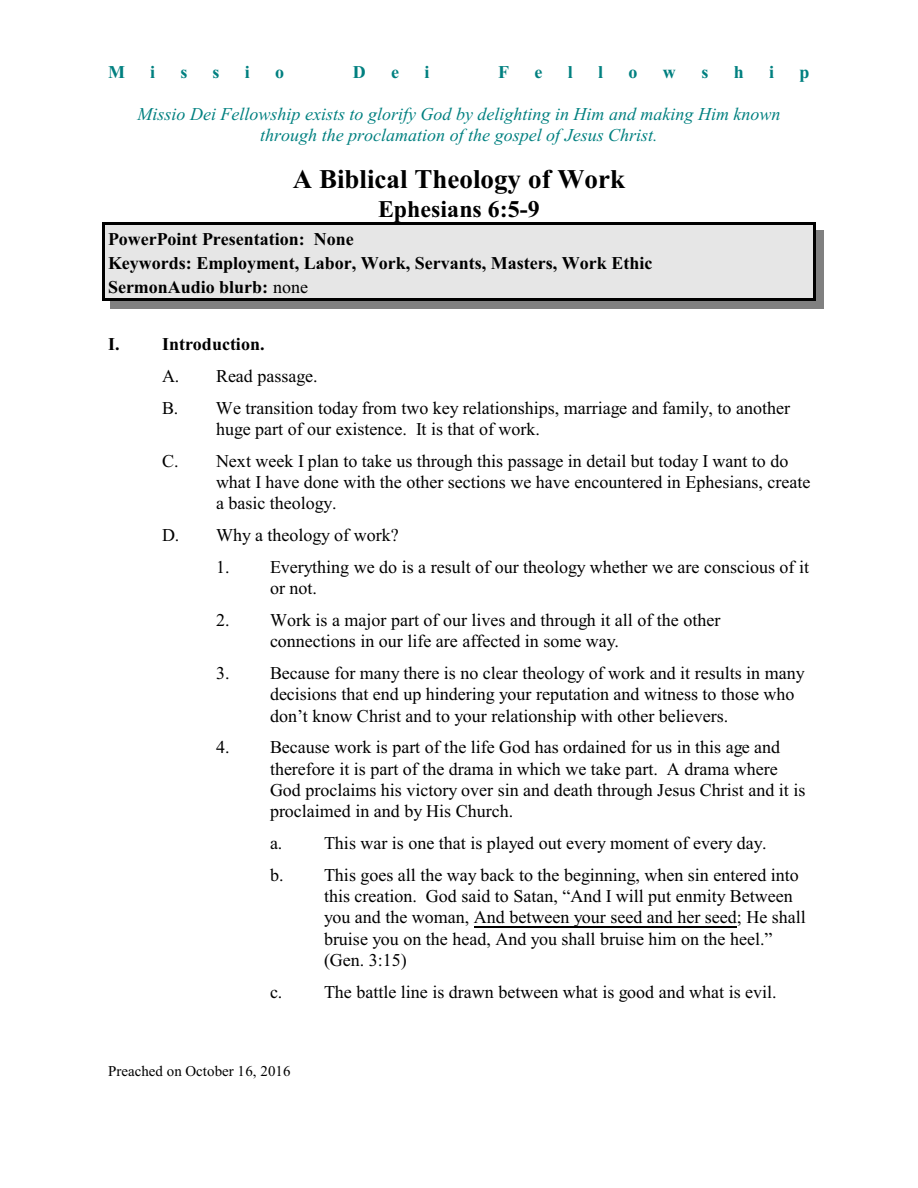
<style>
.page{position:relative;width:918px;height:1188px;background:#fff}
.page>*{position:absolute;margin:0;border:0;box-sizing:border-box;transform-origin:0 0}
.t1{font:700 27px "Times New Roman";color:#000}
.t2{font:700 24px "Times New Roman";color:#000}
.t3{font:18px/21.3px "Times New Roman";color:#000}
.t4{font:700 18px/24.2px "Times New Roman";color:#000}
.t5{font:italic 18px/21.3px "Times New Roman";color:#008080;text-align:center}
.t6{font:700 18px "Times New Roman";color:#008080}
.t7{font:15px "Times New Roman";color:#000}
.s1{font-weight:400}
</style>
<div class="page">
<div style="left:102px;top:222px;width:714px;height:30px;background:#e6e6e6"></div>
<hr style="left:102px;top:222px;width:3px;height:33px;background:#000">
<hr style="left:813px;top:222px;width:3px;height:33px;background:#000">
<hr style="left:102px;top:222px;width:714px;height:3px;background:#000">
<div style="left:816px;top:230px;width:8px;height:22px;background:#808080"></div>
<div style="left:102px;top:252px;width:714px;height:24px;background:#e6e6e6"></div>
<hr style="left:102px;top:249px;width:3px;height:30px;background:#000">
<hr style="left:813px;top:249px;width:3px;height:30px;background:#000">
<div style="left:816px;top:252px;width:8px;height:24px;background:#808080"></div>
<div style="left:102px;top:276px;width:714px;height:24px;background:#e6e6e6"></div>
<hr style="left:102px;top:273px;width:3px;height:27px;background:#000">
<hr style="left:813px;top:273px;width:3px;height:27px;background:#000">
<hr style="left:102px;top:298px;width:714px;height:2px;background:#000">
<div style="left:816px;top:276px;width:8px;height:32px;background:#808080"></div>
<div style="left:110px;top:301px;width:713px;height:8px;background:#808080"></div>
<hr style="left:474px;top:926px;width:262px;height:1px;background:#000">
<p class="t6" style="left:108px;top:66px;width:18px">M</p>
<p class="t6" style="left:150px;top:66px;width:7px">i</p>
<p class="t6" style="left:180px;top:66px;width:9px">s</p>
<p class="t6" style="left:213px;top:66px;width:9px">s</p>
<p class="t6" style="left:245px;top:66px;width:7px">i</p>
<p class="t6" style="left:275px;top:66px;width:10px">o</p>
<p class="t6" style="left:353px;top:66px;width:14px">D</p>
<p class="t6" style="left:391px;top:66px;width:9px">e</p>
<p class="t6" style="left:425px;top:66px;width:7px">i</p>
<p class="t6" style="left:498px;top:66px;width:12px">F</p>
<p class="t6" style="left:535px;top:66px;width:9px">e</p>
<p class="t6" style="left:568px;top:66px;width:7px">l</p>
<p class="t6" style="left:598px;top:66px;width:7px">l</p>
<p class="t6" style="left:629px;top:66px;width:10px">o</p>
<p class="t6" style="left:663px;top:66px;width:14px">w</p>
<p class="t6" style="left:701px;top:66px;width:9px">s</p>
<p class="t6" style="left:734px;top:66px;width:12px">h</p>
<p class="t6" style="left:769px;top:66px;width:7px">i</p>
<p class="t6" style="left:800px;top:66px;width:12px">p</p>
<p class="t5" style="left:138px;top:105px;width:644px">Missio Dei Fellowship exists to glorify God by delighting in Him and making Him known through the proclamation of the gospel of Jesus Christ.</p>
<h1 class="t1" style="left:293px;top:169px;width:334px">A Biblical Theology of Work</h1>
<h2 class="t2" style="left:378px;top:200px;width:163px">Ephesians 6:5-9</h2>
<p class="t4" style="left:108px;top:229px;width:546px">PowerPoint Presentation: None<br>Keywords: Employment, Labor, Work, Servants, Masters, Work Ethic<br>SermonAudio blurb: <span class="s1">none</span></p>
<p class="t4" style="left:108px;top:334px;width:158px">I. Introduction.</p>
<p class="t3" style="left:162px;top:362px;width:630px;line-height:31.8px">A. Read passage.<br>B. We transition today from two key relationships, marriage and family, to another</p>
<p class="t3" style="left:162px;top:415px;width:628px;line-height:31.8px;text-indent:54px">huge part of our existence. It is that of work.<br>C. Next week I plan to take us through this passage in detail but today I want to do</p>
<p class="t3" style="left:216px;top:473px;width:596px">what I have done with the other sections we have encountered in Ephesians, create a basic theology.</p>
<p class="t3" style="left:162px;top:526px;width:238px">D. Why a theology of work?</p>
<p class="t3" style="left:270px;top:558px;width:541px;text-indent:-54px">1. Everything we do is a result of our theology whether we are conscious of it or not.</p>
<p class="t3" style="left:270px;top:611px;width:452px;text-indent:-54px">2. Work is a major part of our lives and through it all of the other connections in our life are affected in some way.</p>
<p class="t3" style="left:270px;top:664px;width:536px;text-indent:-54px">3. Because for many there is no clear theology of work and it results in many decisions that end up hindering your reputation and witness to those who don’t know Christ and to your relationship with other believers.</p>
<p class="t3" style="left:270px;top:739px;width:537px;text-indent:-54px">4. Because work is part of the life God has ordained for us in this age and therefore it is part of the drama in which we take part. A drama where God proclaims his victory over sin and death through Jesus Christ and it is proclaimed in and by His Church.</p>
<p class="t3" style="left:270px;top:829px;width:530px;line-height:31.8px">a. This war is one that is played out every moment of every day.<br>b. This goes all the way back to the beginning, when sin entered into</p>
<p class="t3" style="left:324px;top:887px;width:483px">this creation. God said to Satan, “And I will put enmity Between you and the woman, And between your seed and her seed; He shall bruise you on the head, And you shall bruise him on the heel.” (Gen. 3:15)</p>
<p class="t3" style="left:270px;top:983px;width:508px">c. The battle line is drawn between what is good and what is evil.</p>
<p class="t7" style="left:108px;top:1066px;width:184px">Preached on October 16, 2016</p>
</div>
